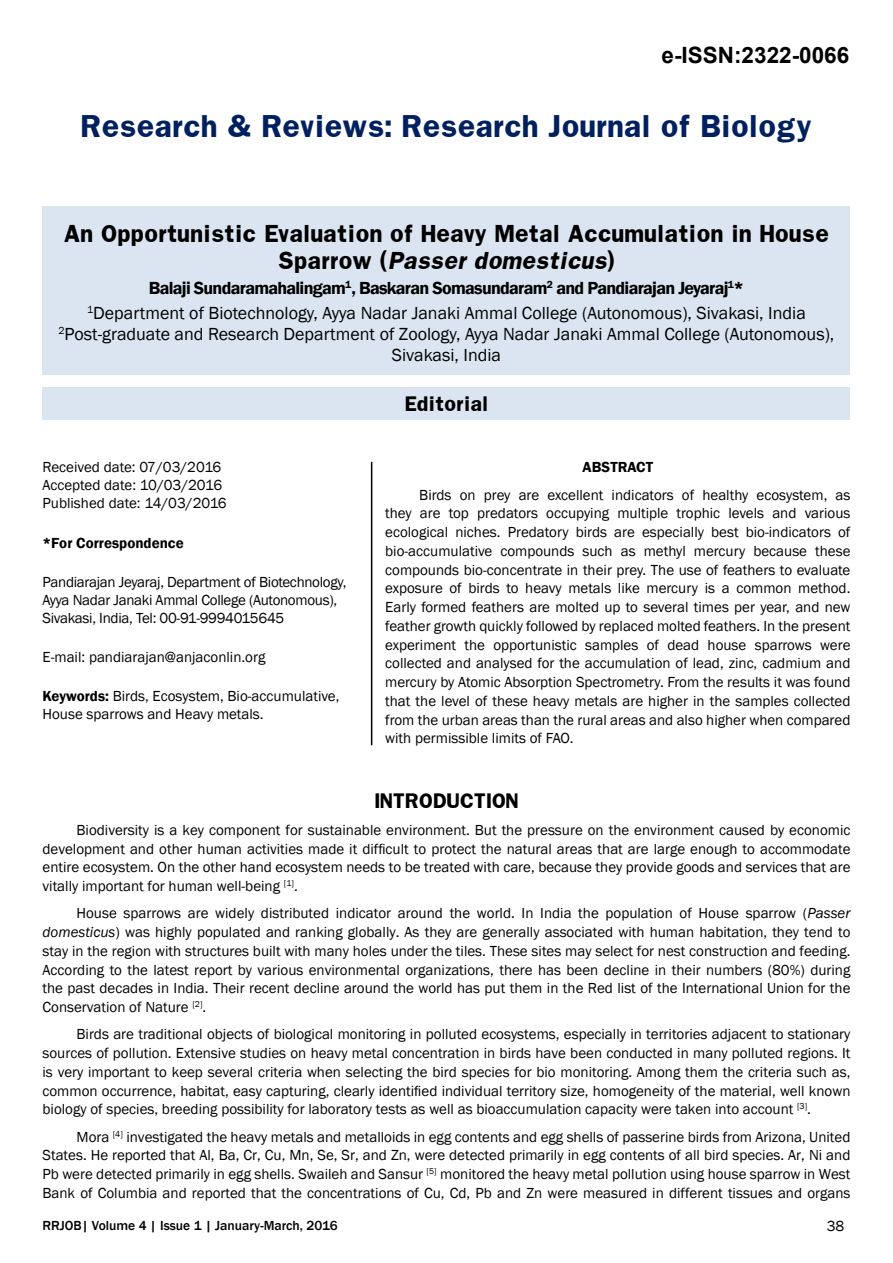
<style>
.page{position:relative;width:893px;height:1263px;background:#fff}
.page>*{position:absolute;margin:0;border:0;box-sizing:border-box;transform-origin:0 0}
.t1{font:700 27px "Franklin";color:#002060}
.t2{font:700 22.5px "Arial";color:#000}
.t3{font:700 21px/27px "Franklin";color:#000;text-align:center}
.t4{font:18px/25.2px "Franklin Gothic";color:#000;text-align:center}
.t5{font:700 18px "Franklin";color:#000}
.t6{font:15px/18.8px "Franklin Gothic";color:#000;text-align:justify}
.t7{font:15px/18px "Franklin Gothic";letter-spacing:-.02em;color:#000}
.t8{font:600 15px "Franklin Gothic";color:#000}
.t9{font:500 13.5px "Franklin Gothic";color:#000}
.s1{font-style:italic}
.s2{font-weight:600}
</style>
<div class="page">
<div style="left:43px;top:206px;width:807px;height:168px;background:#dbe5f1"></div>
<div style="left:43px;top:387px;width:807px;height:32px;background:#dbe5f1"></div>
<hr style="left:371px;top:462px;width:1px;height:283px;background:#000">
<h2 class="t2" style="left:662px;top:40px;width:189px">e-ISSN:2322-0066</h2>
<h1 class="t1" style="left:81px;top:108px;width:732px">Research &amp; Reviews: Research Journal of Biology</h1>
<h3 class="t3" style="left:64px;top:220px;width:766px">An Opportunistic Evaluation of Heavy Metal Accumulation in House<br>S p a r r o w ( <span class="s1">Passer domesticus</span>)</h3>
<p class="t4" style="left:87px;top:276px;width:720px"><span class="s2">Balaji Sundaramahalingam</span><sup>1</sup><span class="s2">, Baskaran Somasundaram</span><sup>2</sup> <span class="s2">and Pandiarajan Jeyaraj</span><sup>1</sup><span class="s2">*<br></span><sup>1</sup>Department of Biotechnology, Ayya Nadar Janaki Ammal College (Autonomous), Sivakasi, India</p>
<p class="t4" style="left:58px;top:324px;width:777px;line-height:21px"><sup>2</sup>Post-graduate and Research Department of Zoology, Ayya Nadar Janaki Ammal College (Autonomous),<br>Sivakasi, India</p>
<p class="t5" style="left:404px;top:391px;width:86px">Editorial</p>
<p class="t6" style="left:43px;top:459px;width:186px;line-height:18px;text-align:left">Received date: 07/03/2016<br>Accepted date: 10/03/2016<br>Published date: 14/03/2016</p>
<p class="t8" style="left:43px;top:533px;width:143px">*For Correspondence</p>
<p class="t7" style="left:43px;top:573px;width:305px">Pandiarajan Jeyaraj, Department of Biotechnology,<br>Ayya Nadar Janaki Ammal College (Autonomous),<br>Sivakasi, India, Tel: 00-91-9994015645</p>
<p class="t6" style="left:43px;top:648px;width:224px">E-mail: pandiarajan@anjaconlin.org</p>
<p class="t6" style="left:43px;top:688px;width:298px;line-height:18px"><span class="s2">Keywords:</span> Birds, Ecosystem, Bio-accumulative,<br>House sparrows and Heavy metals.</p>
<p class="t8" style="left:583px;top:458px;width:72px">ABSTRACT</p>
<p class="t6" style="left:385px;top:485px;width:467px;text-indent:34px">Birds on prey are excellent indicators of healthy ecosystem, as they are top predators occupying multiple trophic levels and various ecological niches. Predatory birds are especially best bio-indicators of bio-accumulative compounds such as methyl mercury because these compounds bio-concentrate in their prey. The use of feathers to evaluate exposure of birds to heavy metals like mercury is a common method.<br>Early formed feathers are molted up to several times per year, and new feather growth quickly followed by replaced molted feathers. In the present experiment the opportunistic samples of dead house sparrows were collected and analysed for the accumulation of lead, zinc, cadmium and mercury by Atomic Absorption Spectrometry. From the results it was found that the level of these heavy metals are higher in the samples collected from the urban areas than the rural areas and also higher when compared with permissible limits of FAO.</p>
<p class="t5" style="left:374px;top:788px;width:146px">INTRODUCTION</p>
<p class="t6" style="left:43px;top:821px;width:809px;text-indent:34px">Biodiversity is a key component for sustainable environment. But the pressure on the environment caused by economic development and other human activities made it difficult to protect the natural areas that are large enough to accommodate entire ecosystem. On the other hand ecosystem needs to be treated with care, because they provide goods and services that are vitally important for human well-being <sup>[1]</sup>.</p>
<p class="t6" style="left:43px;top:904px;width:809px;text-indent:34px">House sparrows are widely distributed indicator around the world. In India the population of House sparrow (<span class="s1">Passer domesticus</span>) was highly populated and ranking globally. As they are generally associated with human habitation, they tend to stay in the region with structures built with many holes under the tiles. These sites may select for nest construction and feeding.<br>According to the latest report by various environmental organizations, there has been decline in their numbers (80%) during the past decades in India. Their recent decline around the world has put them in the Red list of the International Union for the Conservation of Nature <sup>[2]</sup>.</p>
<p class="t6" style="left:43px;top:1025px;width:809px;text-indent:34px">Birds are traditional objects of biological monitoring in polluted ecosystems, especially in territories adjacent to stationary sources of pollution. Extensive studies on heavy metal concentration in birds have been conducted in many polluted regions. It is very important to keep several criteria when selecting the bird species for bio monitoring. Among them the criteria such as, common occurrence, habitat, easy capturing, clearly identified individual territory size, homogeneity of the material, well known biology of species, breeding possibility for laboratory tests as well as bioaccumulation capacity were taken into account <sup>[3]</sup>.</p>
<p class="t6" style="left:43px;top:1127px;width:809px;text-indent:34px">Mora <sup>[4]</sup> investigated the heavy metals and metalloids in egg contents and egg shells of passerine birds from Arizona, United States. He reported that Al, Ba, Cr, Cu, Mn, Se, Sr, and Zn, were detected primarily in egg contents of all bird species. Ar, Ni and Pb were detected primarily in egg shells. Swaileh and Sansur <sup>[5]</sup> monitored the heavy metal pollution using house sparrow in West Bank of Columbia and reported that the concentrations of Cu, Cd, Pb and Zn were measured in different tissues and organs</p>
<p class="t9" style="left:43px;top:1217px;width:297px">RRJOB| Volume 4 | Issue 1 | January-March, 2016</p>
<p class="t6" style="left:827px;top:1217px;width:19px">38</p>
</div>
